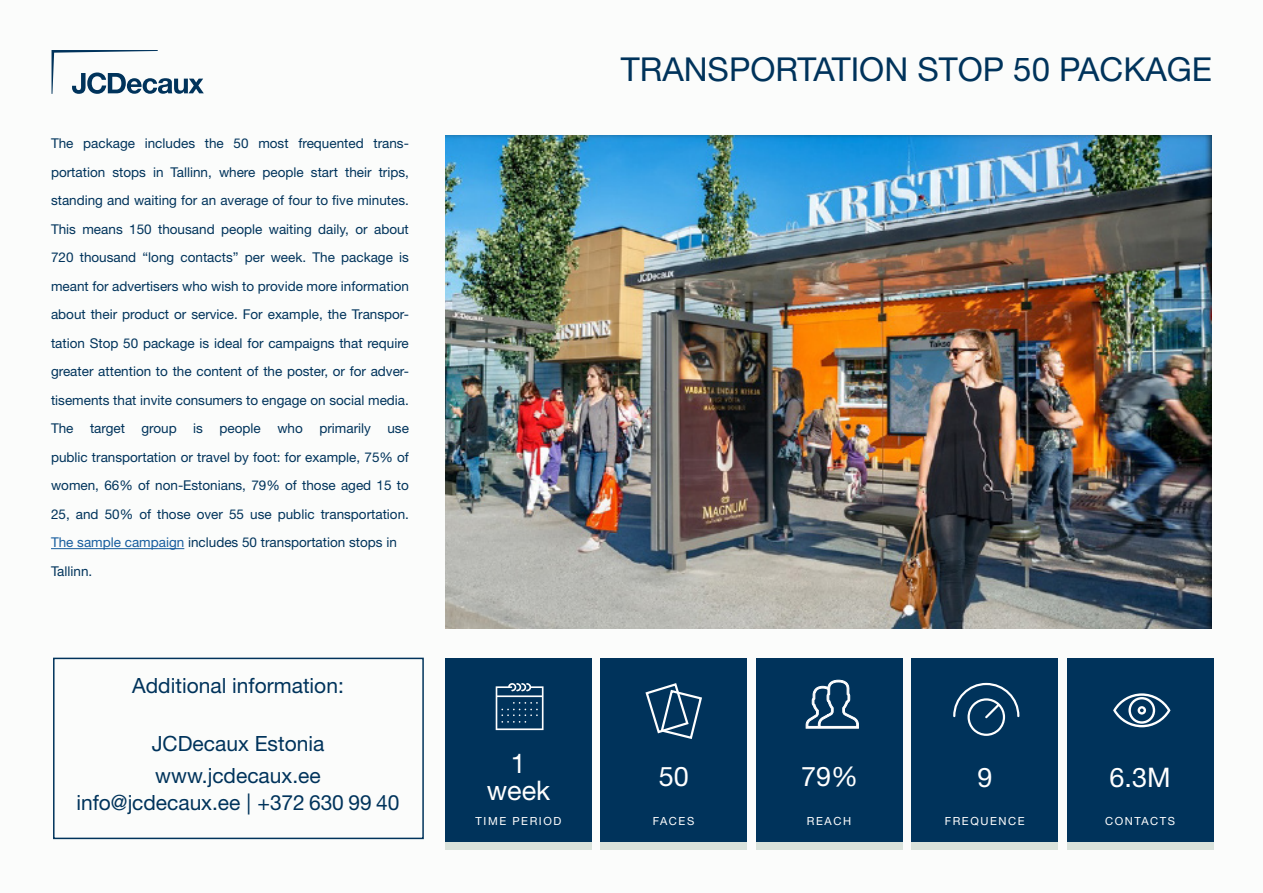
<style>
.page{position:relative;width:1263px;height:893px;background:#fbfcfb}
.page>*{position:absolute;margin:0;border:0;box-sizing:border-box;transform-origin:0 0}
.t1{font:33px "Helvetica Neue LT Std";color:#00335b}
.t2{font:27px "Helvetica Neue LT Std";color:#fff}
.t3{font:21px/26.2px "Helvetica Neue LT Std";color:#00335b;text-align:center}
.t4{font:13.5px/28.5px "Helvetica Neue LT Std";color:#00335b}
.t5{font:11.25px "Helvetica Neue LT Std";letter-spacing:.14em;color:#fff}
.s1{color:#175d9e}
</style>
<div class="page">
<hr style="left:51px;top:548px;width:133px;height:1px;background:#175d9e">
<div style="left:445px;top:658px;width:147px;height:184px;background:#00335b"></div>
<svg style="left:496px;top:683px;width:47px;height:47px"></svg>
<div style="left:756px;top:658px;width:146px;height:184px;background:#00335b"></div>
<div style="left:1067px;top:658px;width:146px;height:184px;background:#00335b"></div>
<svg style="left:1113px;top:693px;width:57px;height:34px"></svg>
<div style="left:911px;top:658px;width:147px;height:184px;background:#00335b"></div>
<svg style="left:52px;top:50px;width:152px;height:44px"></svg>
<div style="left:601px;top:658px;width:146px;height:184px;background:#00335b"></div>
<svg style="left:645px;top:683px;width:57px;height:56px"></svg>
<svg style="left:806px;top:680px;width:53px;height:49px"></svg>
<svg style="left:953px;top:683px;width:66px;height:53px"></svg>
<div style="left:445px;top:842px;width:147px;height:7px;background:#d9e2db"></div>
<div style="left:601px;top:842px;width:146px;height:7px;background:#d9e2db"></div>
<div style="left:756px;top:842px;width:146px;height:7px;background:#d9e2db"></div>
<div style="left:911px;top:842px;width:147px;height:7px;background:#d9e2db"></div>
<div style="left:1067px;top:842px;width:146px;height:7px;background:#d9e2db"></div>
<div style="left:53px;top:658px;width:371px;height:181px;border:2px solid #00335b"></div>
<img style="left:446px;top:136px;width:766px;height:492px">
<p class="t4" style="left:51px;top:129px;width:359px">The package includes the 50 most frequented trans&shy;portation stops in Tallinn, where people start their trips,</p>
<p class="t4" style="left:51px;top:186px;width:359px">standing and waiting for an average of four to five minutes.<br>This means 150 thousand people waiting daily, or about</p>
<p class="t4" style="left:51px;top:243px;width:359px;text-align:justify">720 thousand “long contacts” per week. The package is meant for advertisers who wish to provide more information about their product or service. For example, the Transpor&shy;tation Stop 50 package is ideal for campaigns that require greater attention to the content of the poster, or for adver&shy;tisements that invite consumers to engage on social media.</p>
<p class="t4" style="left:51px;top:414px;width:359px">The target group is people who primarily use</p>
<p class="t4" style="left:51px;top:443px;width:359px">public transportation or travel by foot: for example, 75% of</p>
<p class="t4" style="left:51px;top:471px;width:359px">women, 66% of non-Estonians, 79% of those aged 15 to<br>25, and 50% of those over 55 use public transportation.</p>
<p class="t4" style="left:51px;top:528px;width:347px"><span class="s1">The sample campaign</span> includes 50 transportation stops in<br>Tallinn.</p>
<p class="t3" style="left:132px;top:672px;width:213px">Additional information:</p>
<p class="t3" style="left:152px;top:730px;width:174px">JCDecaux Estonia</p>
<p class="t3" style="left:76px;top:762px;width:325px">www.jcdecaux.ee info@jcdecaux.ee | +372 630 99 40</p>
<p class="t1" style="left:621px;top:49px;width:593px">TRANSPORTATION STOP 50 PACKAGE</p>
<p class="t2" style="left:511px;top:747px;width:17px">1</p>
<p class="t2" style="left:487px;top:774px;width:65px">week</p>
<p class="t5" style="left:476px;top:814px;width:87px">TIME PERIOD</p>
<p class="t2" style="left:659px;top:760px;width:32px">50</p>
<p class="t5" style="left:653px;top:814px;width:43px">FACES</p>
<p class="t2" style="left:801px;top:760px;width:59px">79%</p>
<p class="t5" style="left:807px;top:814px;width:46px">REACH</p>
<p class="t2" style="left:977px;top:761px;width:17px">9</p>
<p class="t5" style="left:945px;top:814px;width:81px">FREQUENCE</p>
<p class="t2" style="left:1109px;top:761px;width:63px">6.3M</p>
<p class="t5" style="left:1105px;top:814px;width:72px">CONTACTS</p>
</div>
